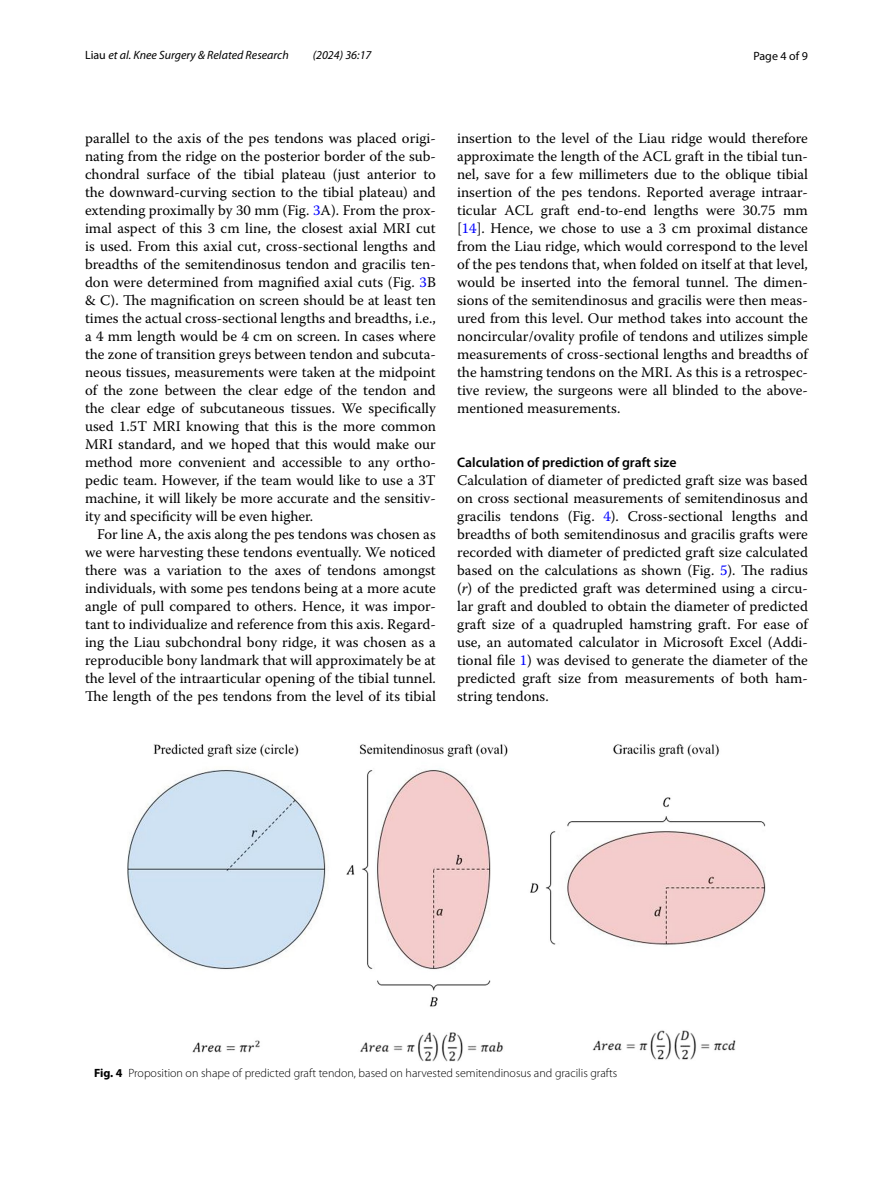
<style>
.page{position:relative;width:893px;height:1187px;background:#fff}
.page>*{position:absolute;margin:0;border:0;box-sizing:border-box;transform-origin:0 0}
.t1{font:14.7px/18px "Warnock Pro";color:#000;text-align:justify}
.t2{font:600 13.8px "Myriad Pro";color:#000}
.t3{font:300 12px "Myriad Pro";color:#000}
.t4{font:italic 12px "Myriad Pro";color:#000}
.t5{font:12px "Myriad Pro";color:#000}
.s1{font-style:normal}
.s2{color:#00f}
.s3{font-style:italic}
.s4{font-weight:700}
</style>
<div class="page">
<img style="left:128px;top:744px;width:637px;height:317px">
<p class="t4" style="left:85px;top:48px;width:205px"><span class="s1">Liau</span> et al. Knee Surgery &amp; Related Research</p>
<p class="t4" style="left:313px;top:48px;width:60px">(2024) 36:17</p>
<p class="t5" style="left:753px;top:48px;width:56px">Page 4 of 9</p>
<p class="t1" style="left:85px;top:128px;width:352px">parallel to the axis of the pes tendons was placed origi&shy;nating from the ridge on the posterior border of the sub&shy;chondral surface of the tibial plateau (just anterior to the downward-curving section to the tibial plateau) and extending proximally by 30 mm (Fig. <span class="s2">3</span>A). From the prox&shy;imal aspect of this 3 cm line, the closest axial MRI cut is used. From this axial cut, cross-sectional lengths and breadths of the semitendinosus tendon and gracilis ten&shy;don were determined from magnified axial cuts (Fig. <span class="s2">3</span>B &amp; C). The magnification on screen should be at least ten times the actual cross-sectional lengths and breadths, i.e., a 4 mm length would be 4 cm on screen. In cases where the zone of transition greys between tendon and subcuta&shy;neous tissues, measurements were taken at the midpoint of the zone between the clear edge of the tendon and the clear edge of subcutaneous tissues. We specifically used 1.5T MRI knowing that this is the more common MRI standard, and we hoped that this would make our method more convenient and accessible to any ortho&shy;pedic team. However, if the team would like to use a 3T machine, it will likely be more accurate and the sensitiv&shy;ity and specificity will be even higher.</p>
<p class="t1" style="left:85px;top:524px;width:352px;text-indent:12px">For line A, the axis along the pes tendons was chosen as we were harvesting these tendons eventually. We noticed there was a variation to the axes of tendons amongst individuals, with some pes tendons being at a more acute angle of pull compared to others. Hence, it was impor&shy;tant to individualize and reference from this axis. Regard&shy;ing the Liau subchondral bony ridge, it was chosen as a reproducible bony landmark that will approximately be at the level of the intraarticular opening of the tibial tunnel.<br>The length of the pes tendons from the level of its tibial</p>
<p class="t1" style="left:457px;top:128px;width:352px">insertion to the level of the Liau ridge would therefore approximate the length of the ACL graft in the tibial tun&shy;nel, save for a few millimeters due to the oblique tibial insertion of the pes tendons. Reported average intraar&shy;ticular ACL graft end-to-end lengths were 30.75 mm [<span class="s2">14</span>]. Hence, we chose to use a 3 cm proximal distance from the Liau ridge, which would correspond to the level of the pes tendons that, when folded on itself at that level, would be inserted into the femoral tunnel. The dimen&shy;sions of the semitendinosus and gracilis were then meas&shy;ured from this level. Our method takes into account the noncircular/ovality profile of tendons and utilizes simple measurements of cross-sectional lengths and breadths of the hamstring tendons on the MRI. As this is a retrospec&shy;tive review, the surgeons were all blinded to the above&shy;mentioned measurements.</p>
<p class="t2" style="left:457px;top:453px;width:221px">Calculation of prediction of graft size</p>
<p class="t1" style="left:457px;top:470px;width:352px">Calculation of diameter of predicted graft size was based on cross sectional measurements of semitendinosus and gracilis tendons (Fig. <span class="s2">4</span>). Cross-sectional lengths and breadths of both semitendinosus and gracilis grafts were recorded with diameter of predicted graft size calculated based on the calculations as shown (Fig. <span class="s2">5</span>). The radius (<span class="s3">r</span>) of the predicted graft was determined using a circu&shy;lar graft and doubled to obtain the diameter of predicted graft size of a quadrupled hamstring graft. For ease of use, an automated calculator in Microsoft Excel (Addi&shy;tional file <span class="s2">1</span>) was devised to generate the diameter of the predicted graft size from measurements of both ham&shy;string tendons.</p>
<p class="t3" style="left:94px;top:1066px;width:525px"><span class="s4">Fig. 4</span> Proposition on shape of predicted graft tendon, based on harvested semitendinosus and gracilis grafts</p>
</div>
